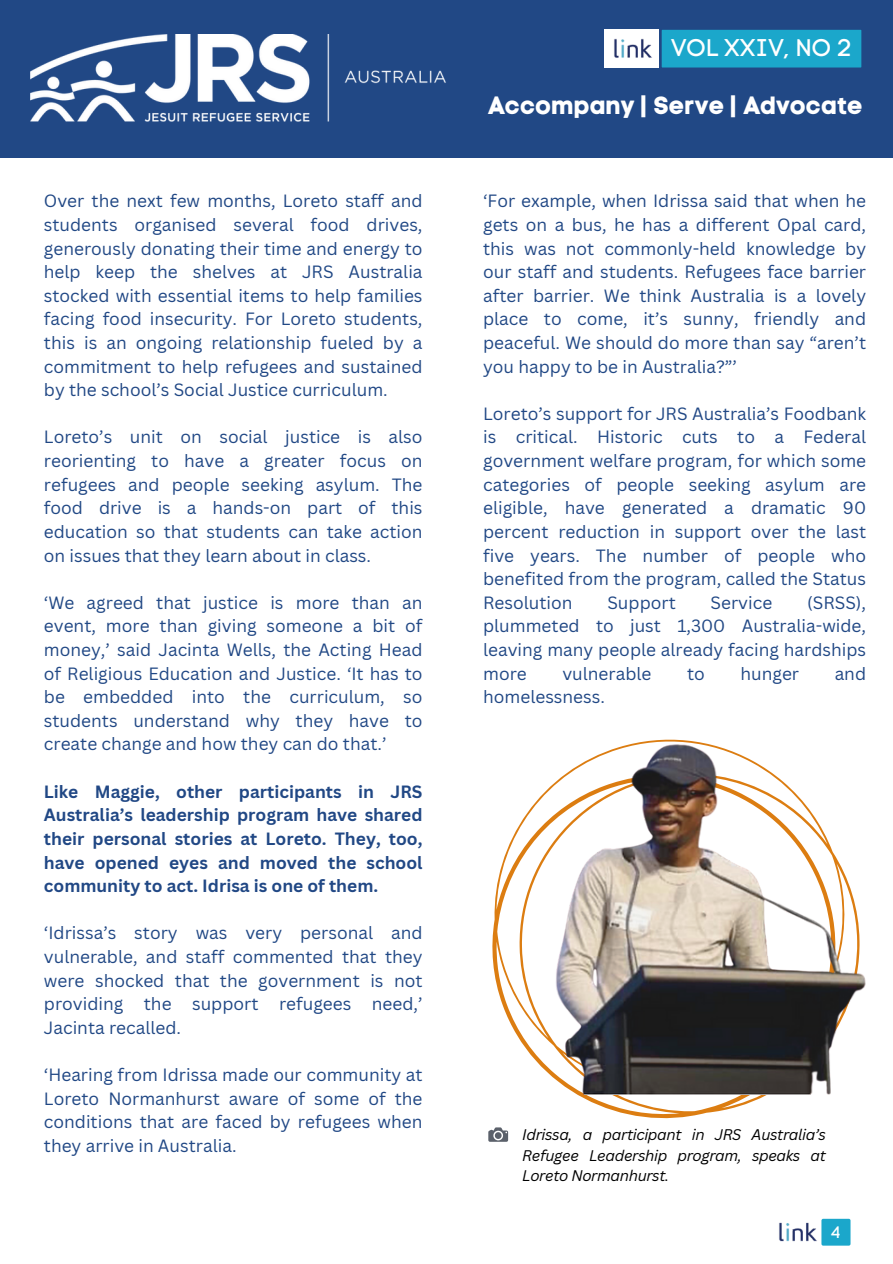
<style>
.page{position:relative;width:893px;height:1264px;background:#fff}
.page>*{position:absolute;margin:0;border:0;box-sizing:border-box;transform-origin:0 0}
.t1{font:24.75px "Code Pro Bold LC";color:#fff}
.t2{font:24px "Code Pro Normal LC";color:#fff}
.t3{font:17.25px/23.5px "Canva Sans";color:#214885;text-align:justify}
.t4{font:700 17.25px/23.5px "Canva Sans";color:#214885;text-align:justify}
.t5{font:16.5px "Code Pro Normal LC";color:#fff}
.t6{font:italic 15px/20.2px "Canva Sans";letter-spacing:-.025em;color:#000;text-align:justify}
</style>
<div class="page">
<svg style="left:492px;top:881px;width:338px;height:253px"></svg>
<img style="left:498px;top:739px;width:368px;height:355px">
<svg style="left:488px;top:1127px;width:20px;height:14px"></svg>
<img style="left:779px;top:1222px;width:38px;height:20px">
<div style="left:821px;top:1218px;width:29px;height:27px;background:#1ba7cb;border-radius:2px"></div>
<div style="left:0;top:0;width:892px;height:157px;background:#214885"></div>
<div style="left:658px;top:30px;width:203px;height:37px;background:#1ba7cb"></div>
<div style="left:604px;top:29px;width:54px;height:39px;background:#fff"></div>
<img style="left:614px;top:39px;width:38px;height:19px">
<p class="t3" style="left:44px;top:189px;width:380px">Over the next few months, Loreto staff and students organised several food drives, generously donating their time and energy to help keep the shelves at JRS Australia stocked with essential items to help families facing food insecurity. For Loreto students, this is an ongoing relationship fueled by a commitment to help refugees and sustained by the school’s Social Justice curriculum.</p>
<p class="t3" style="left:44px;top:425px;width:380px">Loreto’s unit on social justice is also reorienting to have a greater focus on refugees and people seeking asylum. The food drive is a hands-on part of this education so that students can take action on issues that they learn about in class.</p>
<p class="t3" style="left:44px;top:590px;width:380px">‘We agreed that justice is more than an event, more than giving someone a bit of money,’ said Jacinta Wells, the Acting Head of Religious Education and Justice. ‘It has to be embedded into the curriculum, so students understand why they have to create change and how they can do that.’</p>
<p class="t4" style="left:44px;top:779px;width:380px">Like Maggie, other participants in JRS Australia’s leadership program have shared their personal stories at Loreto. They, too, have opened eyes and moved the school community to act. Idrisa is one of them.</p>
<p class="t3" style="left:44px;top:920px;width:380px">‘Idrissa’s story was very personal and vulnerable, and staff commented that they were shocked that the government is not providing the support refugees need,’ Jacinta recalled.</p>
<p class="t3" style="left:44px;top:1062px;width:380px">‘Hearing from Idrissa made our community at Loreto Normanhurst aware of some of the conditions that are faced by refugees when they arrive in Australia.</p>
<p class="t2" style="left:624px;top:33px;width:182px">VOL XXIV, NO 2</p>
<p class="t1" style="left:488px;top:91px;width:377px">Accompany | Serve | Advocate</p>
<p class="t2" style="left:671px;top:33px;width:182px">VOL XXIV, NO 2</p>
<p class="t3" style="left:483px;top:189px;width:384px">‘For example, when Idrissa said that when he gets on a bus, he has a different Opal card, this was not commonly-held knowledge by our staff and students. Refugees face barrier after barrier. We think Australia is a lovely place to come, it’s sunny, friendly and peaceful. We should do more than say “aren’t you happy to be in Australia?”’</p>
<p class="t3" style="left:483px;top:401px;width:384px">Loreto’s support for JRS Australia’s Foodbank is critical. Historic cuts to a Federal government welfare program, for which some categories of people seeking asylum are eligible, have generated a dramatic 90 percent reduction in support over the last five years. The number of people who benefited from the program, called the Status Resolution</p>
<p class="t3" style="left:483px;top:590px;width:384px;text-indent:324px">(SRSS), plummeted to just 1,300 Australia-wide, leaving many people already facing hardships more</p>
<p class="t3" style="left:607px;top:590px;width:70px">Support</p>
<p class="t3" style="left:710px;top:590px;width:63px">Service</p>
<p class="t3" style="left:562px;top:661px;width:91px">vulnerable</p>
<p class="t3" style="left:687px;top:661px;width:19px">to</p>
<p class="t3" style="left:740px;top:661px;width:60px">hunger</p>
<p class="t3" style="left:834px;top:661px;width:33px">and</p>
<p class="t3" style="left:483px;top:684px;width:123px">homelessness.</p>
<p class="t6" style="left:522px;top:1124px;width:305px">Idrissa, a participant in JRS Australia’s Refugee Leadership program, speaks at Loreto Normanhurst.</p>
<p class="t5" style="left:830px;top:1222px;width:12px">4</p>
</div>
